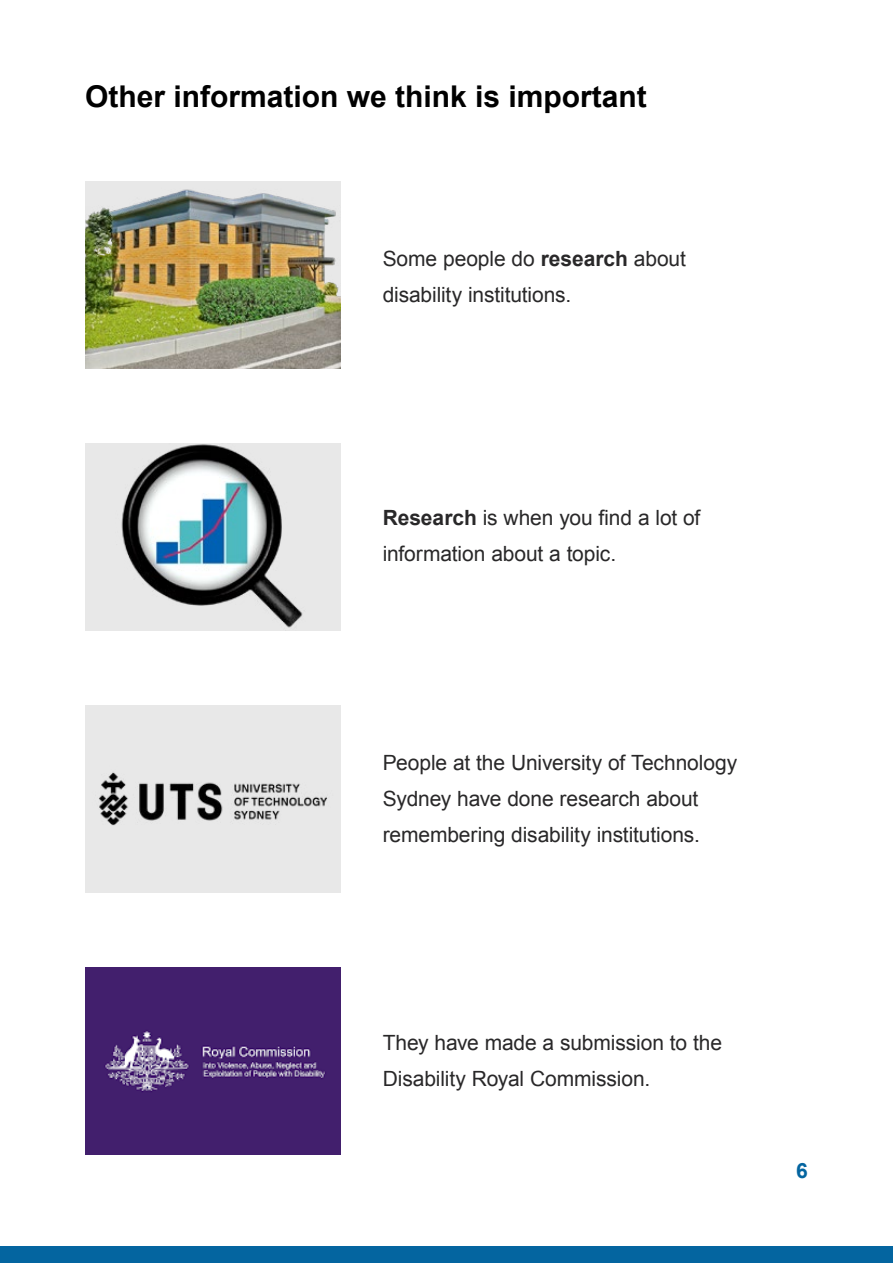
<style>
.page{position:relative;width:893px;height:1263px;background:#fff}
.page>*{position:absolute;margin:0;border:0;box-sizing:border-box;transform-origin:0 0}
.t1{font:700 30px "Arial";color:#000}
.Body_USE{font:21px/36px "Arial";letter-spacing:-.005em;color:#292829}
.t2{font:700 21px "Arial";color:#0465a0}
.s1{font-weight:700}
</style>
<div class="page">
<div style="left:0;top:1246px;width:893px;height:17px;background:#0465a0"></div>
<img style="left:85px;top:967px;width:255px;height:187px">
<img style="left:85px;top:182px;width:255px;height:187px">
<div style="left:85px;top:705px;width:255px;height:187px;background:#e8e8e8"></div>
<img style="left:99px;top:772px;width:228px;height:54px">
<div style="left:85px;top:443px;width:255px;height:187px;background:#e8e8e8"></div>
<img style="left:121px;top:444px;width:182px;height:184px">
<p class="t1" style="left:85px;top:77px;width:563px">Other information we think is important</p>
<p class="Body_USE" style="left:383px;top:241px;width:305px">Some people do <span class="s1">research</span> about disability institutions.</p>
<p class="Body_USE" style="left:383px;top:500px;width:319px"><span class="s1">Research</span> is when you find a lot of information about a topic.</p>
<p class="Body_USE" style="left:383px;top:745px;width:356px">People at the University of Technology<br>Sydney have done research about remembering disability institutions.</p>
<p class="Body_USE" style="left:383px;top:1025px;width:341px">They have made a submission to the<br>Disability Royal Commission.</p>
<p class="t2" style="left:796px;top:1157px;width:13px">6</p>
</div>
